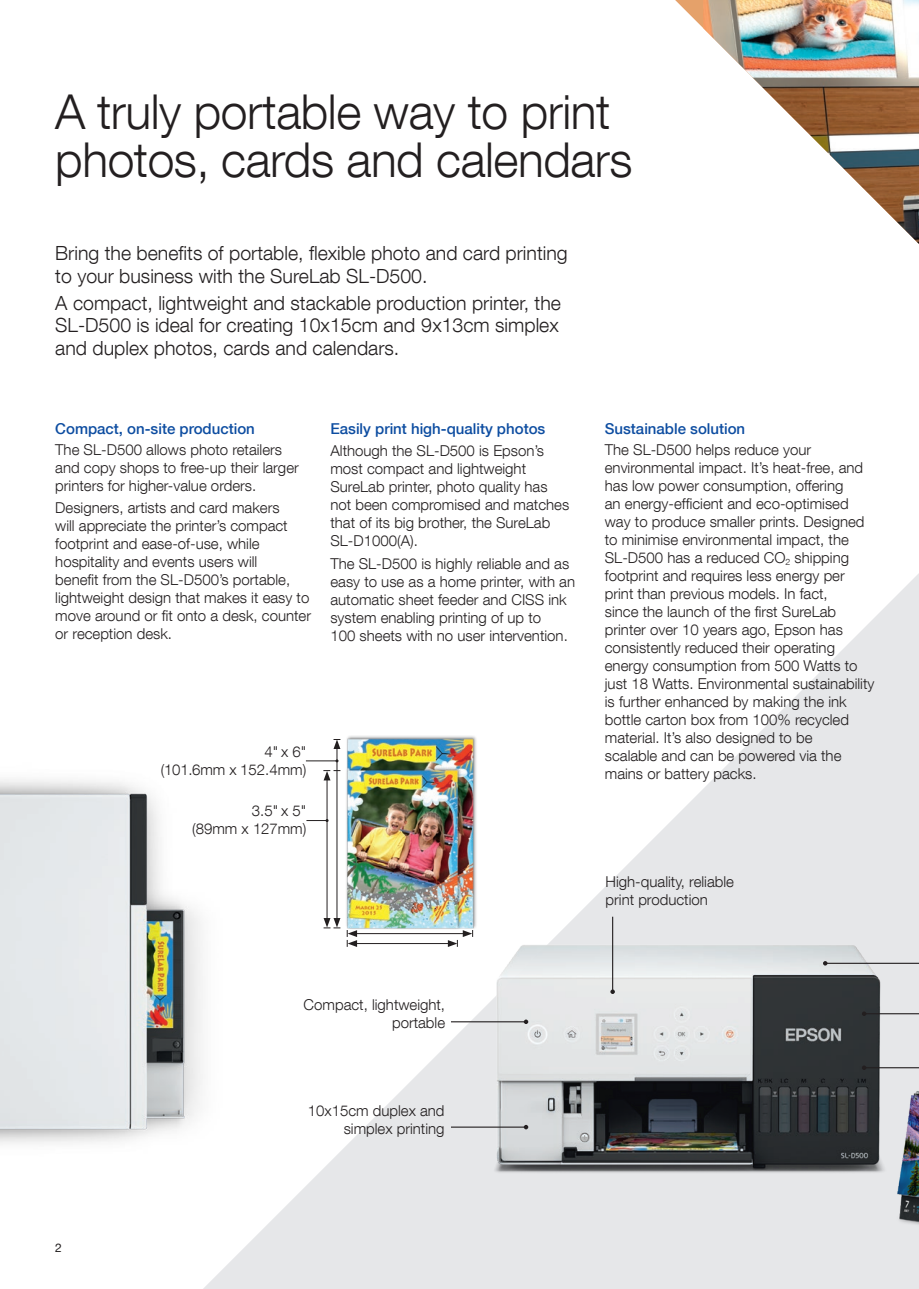
<style>
.page{position:relative;width:919px;height:1289px;background:#fff}
.page>*{position:absolute;margin:0;border:0;box-sizing:border-box;transform-origin:0 0}
.t1{font:300 48px/48px "Helvetica Neue LT Com";letter-spacing:-.01em;color:#231f20}
.t2{font:300 19.5px/22.5px "Helvetica Neue LT Com";color:#231f20}
.t3{font:300 15px/18px "Helvetica Neue LT Com";color:#231f20}
.t4{font:500 15px "Helvetica Neue LT Com";color:#0d4da1}
.t5{font:12px "Helvetica Neue LT Com";color:#231f20}
</style>
<div class="page">
<svg style="left:204px;top:574px;width:714px;height:714px"></svg>
<img style="left:475px;top:929px;width:443px;height:292px">
<svg style="left:675px;top:0;width:28px;height:28px"></svg>
<img style="left:703px;top:0;width:215px;height:243px">
<img style="left:0;top:701px;width:261px;height:508px">
<img style="left:337px;top:729px;width:146px;height:210px">
<img style="left:879px;top:1076px;width:39px;height:173px">
<hr style="left:451px;top:1021px;width:75px;height:1px;background:#231f20">
<svg style="left:523px;top:1019px;width:5px;height:5px"></svg>
<hr style="left:354px;top:943px;width:96px;height:1px;background:#231f20">
<hr style="left:326px;top:778px;width:1px;height:142px;background:#231f20">
<svg style="left:323px;top:770px;width:17px;height:10px"></svg>
<hr style="left:306px;top:760px;width:31px;height:1px;background:#231f20">
<svg style="left:306px;top:819px;width:22px;height:3px"></svg>
<hr style="left:354px;top:933px;width:111px;height:1px;background:#231f20">
<svg style="left:347px;top:930px;width:10px;height:17px"></svg>
<svg style="left:448px;top:930px;width:25px;height:17px"></svg>
<hr style="left:336px;top:746px;width:1px;height:174px;background:#231f20">
<svg style="left:333px;top:739px;width:7px;height:10px"></svg>
<svg style="left:323px;top:918px;width:17px;height:10px"></svg>
<hr style="left:612px;top:916px;width:1px;height:75px;background:#231f20">
<svg style="left:610px;top:989px;width:5px;height:4px"></svg>
<hr style="left:864px;top:1013px;width:54px;height:1px;background:#231f20">
<svg style="left:861px;top:1011px;width:5px;height:4px"></svg>
<hr style="left:864px;top:1067px;width:54px;height:1px;background:#231f20">
<svg style="left:861px;top:1065px;width:5px;height:4px"></svg>
<hr style="left:825px;top:962px;width:93px;height:1px;background:#231f20">
<svg style="left:822px;top:961px;width:5px;height:4px"></svg>
<hr style="left:451px;top:1126px;width:75px;height:1px;background:#231f20">
<svg style="left:523px;top:1124px;width:5px;height:5px"></svg>
<h1 class="t1" style="left:55px;top:87px;width:578px">A truly portable way to print photos, cards and calendars</h1>
<h2 class="t2" style="left:55px;top:242px;width:514px">Bring the benefits of portable, flexible photo and card printing to your business with the SureLab SL-D500.</h2>
<h2 class="t2" style="left:55px;top:291px;width:507px;text-align:justify">A compact, lightweight and stackable production printer, the SL-D500 is ideal for creating 10x15cm and 9x13cm simplex and duplex photos, cards and calendars.</h2>
<p class="t4" style="left:55px;top:419px;width:201px">Compact, on-site production</p>
<p class="t3" style="left:55px;top:440px;width:245px">The SL-D500 allows photo retailers and copy shops to free-up their larger printers for higher-value orders.</p>
<p class="t3" style="left:55px;top:499px;width:257px">Designers, artists and card makers<br>will appreciate the printer’s compact footprint and ease-of-use, while hospitality and events users will<br>benefit from the SL-D500’s portable, lightweight design that makes it easy to move around or fit onto a desk, counter or reception desk.</p>
<p class="t4" style="left:330px;top:419px;width:216px">Easily print high-quality photos</p>
<p class="t3" style="left:330px;top:442px;width:240px">Although the SL-D500 is Epson’s most compact and lightweight<br>SureLab printer, photo quality has not been compromised and matches that of its big brother, the SureLab<br>SL-D1000(A).</p>
<p class="t3" style="left:330px;top:554px;width:246px">The SL-D500 is highly reliable and as easy to use as a home printer, with an automatic sheet feeder and CISS ink system enabling printing of up to<br>100 sheets with no user intervention.</p>
<p class="t3" style="left:161px;top:742px;width:147px;text-align:right">4" x 6"<br>(101.6mm x 152.4mm)</p>
<p class="t3" style="left:192px;top:801px;width:116px;text-align:right">3.5" x 5"<br>(89mm x 127mm)</p>
<p class="t4" style="left:604px;top:419px;width:142px">Sustainable solution</p>
<p class="t3" style="left:604px;top:440px;width:271px">The SL-D500 helps reduce your environmental impact. It’s heat-free, and has low power consumption, offering<br>an energy-efficient and eco-optimised way to produce smaller prints. Designed to minimise environmental impact, the SL-D500 has a reduced CO<sub>2</sub> shipping footprint and requires less energy per print than previous models. In fact,<br>since the launch of the first SureLab printer over 10 years ago, Epson has consistently reduced their operating energy consumption from 500 Watts to just 18 Watts. Environmental sustainability is further enhanced by making the ink bottle carton box from 100% recycled material. It’s also designed to be<br>scalable and can be powered via the mains or battery packs.</p>
<p class="t3" style="left:605px;top:872px;width:130px">High-quality, reliable print production</p>
<p class="t3" style="left:303px;top:995px;width:143px;text-align:right">Compact, lightweight, portable</p>
<p class="t3" style="left:308px;top:1101px;width:138px;text-align:right">10x15cm duplex and simplex printing</p>
<p class="t5" style="left:55px;top:1240px;width:8px">2</p>
</div>
